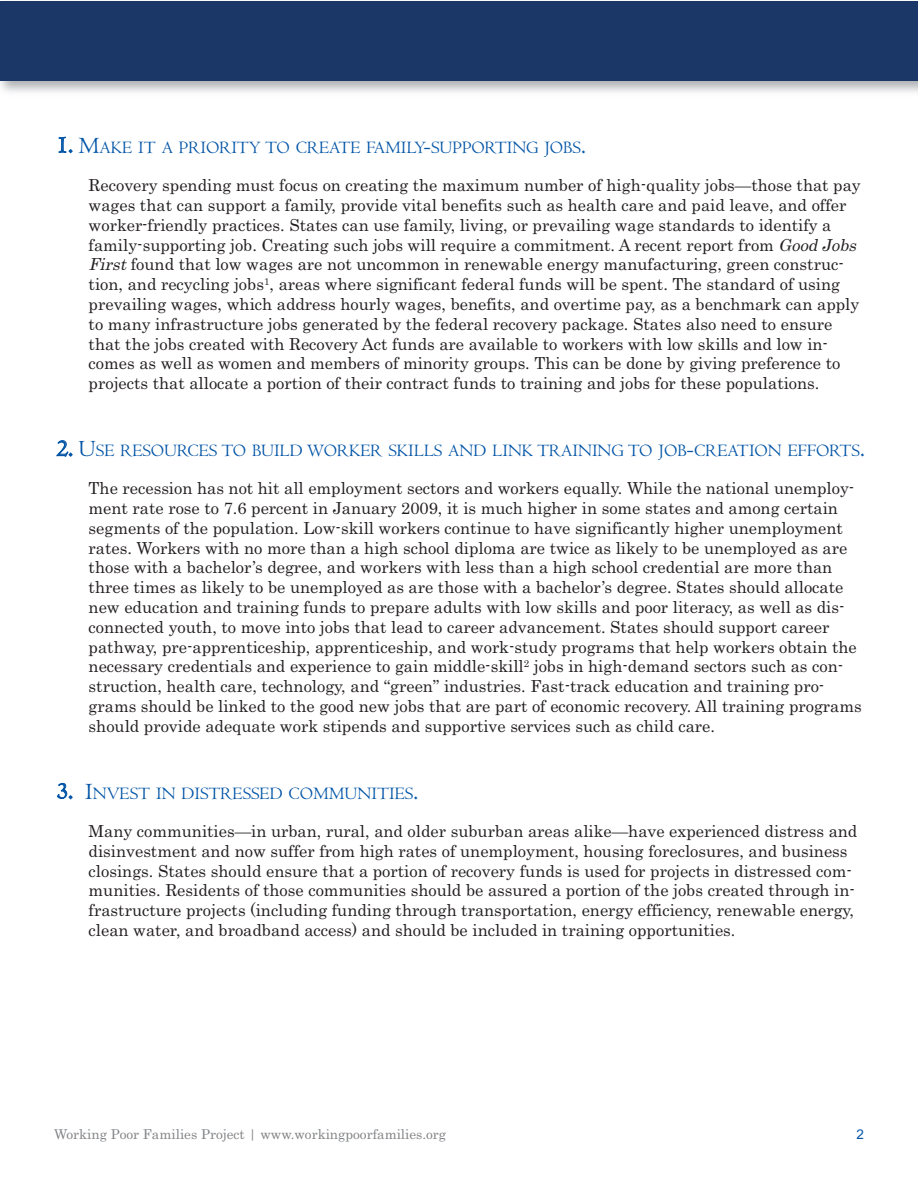
<style>
.page{position:relative;width:918px;height:1188px;background:#fff}
.page>*{position:absolute;margin:0;border:0;box-sizing:border-box;transform-origin:0 0}
.t1{font:18px "Centaur";color:#0154a6}
.t2{font:16.5px/19.8px "Century";color:#231f20}
.t3{font:13.5px "Century";color:#808285}
.t4{font:13.5px "Arial";color:#0154a6}
.s1{font-size:24px}
.s2{font-style:italic}
</style>
<div class="page">
<div style="left:0;top:1px;width:918px;height:80px;background:#1b3768"></div>
<p class="t1" style="left:57px;top:136px;width:531px"><span class="s1">1. M</span>AKE IT A PRIORITY TO CREATE FAMILY<span class="s1">-</span>SUPPORTING JOBS<span class="s1">.</span></p>
<p class="t2" style="left:89px;top:176px;width:774px">Recovery spending must focus on creating the maximum number of high-quality jobs—those that pay wages that can support a family, provide vital benefits such as health care and paid leave, and offer worker-friendly practices. States can use family, living, or prevailing wage standards to identify a family-supporting job. Creating such jobs will require a commitment. A recent report from <span class="s2">GoodJobs First</span>found that low wages are not uncommon in renewable energy manufacturing, green construc&shy;tion, and recycling jobs<sup>1</sup>, areas where significant federal funds will be spent. The standard of using prevailing wages, which address hourly wages, benefits, and overtime pay, as a benchmark can apply to many infrastructure jobs generated by the federal recovery package. States also need to ensure that the jobs created with Recovery Act funds are available to workers with low skills and low in&shy;comes as well as women and members of minority groups. This can be done by giving preference to projects that allocate a portion of their contract funds to training and jobs for these populations.</p>
<p class="t1" style="left:57px;top:439px;width:810px"><span class="s1">2. U</span>SE RESOURCES TO BUILD WORKER SKILLS AND LINK TRAINING TO JOB<span class="s1">-</span>CREATION EFFORTS<span class="s1">.</span></p>
<p class="t2" style="left:89px;top:479px;width:775px">The recession has not hit all employment sectors and workers equally. While the national unemploy&shy;ment rate rose to 7.6 percent in January 2009, it is much higher in some states and among certain segments of the population. Low-skill workers continue to have significantly higher unemployment rates. Workers with no more than a high school diploma are twice as likely to be unemployed as are those with a bachelor’s degree, and workers with less than a high school credential are more than three times as likely to be unemployed as are those with a bachelor’s degree. States should allocate new education and training funds to prepare adults with low skills and poor literacy, as well as dis&shy;connected youth, to move into jobs that lead to career advancement. States should support career pathway, pre-apprenticeship, apprenticeship, and work-study programs that help workers obtain the necessary credentials and experience to gain middle-skill<sup>2</sup> jobs in high-demand sectors such as con&shy;struction, health care, technology, and “green” industries. Fast-track education and training pro&shy;grams should be linked to the good new jobs that are part of economic recovery. All training programs should provide adequate work stipends and supportive services such as child care.</p>
<p class="t1" style="left:57px;top:782px;width:363px"><span class="s1">3. I</span>NVEST IN DISTRESSED COMMUNITIES<span class="s1">.</span></p>
<p class="t2" style="left:89px;top:821px;width:770px">Many communities—in urban, rural, and older suburban areas alike—have experienced distress and disinvestment and now suffer from high rates of unemployment, housing foreclosures, and business closings. States should ensure that a portion of recovery funds is used for projects in distressed com&shy;munities. Residents of those communities should be assured a portion of the jobs created through in&shy;frastructure projects (including funding through transportation, energy efficiency, renewable energy, clean water, and broadband access) and should be included in training opportunities.</p>
<p class="t3" style="left:54px;top:1127px;width:394px">Working Poor Families Project | www.workingpoorfamilies.org</p>
<p class="t4" style="left:856px;top:1126px;width:9px">2</p>
</div>
